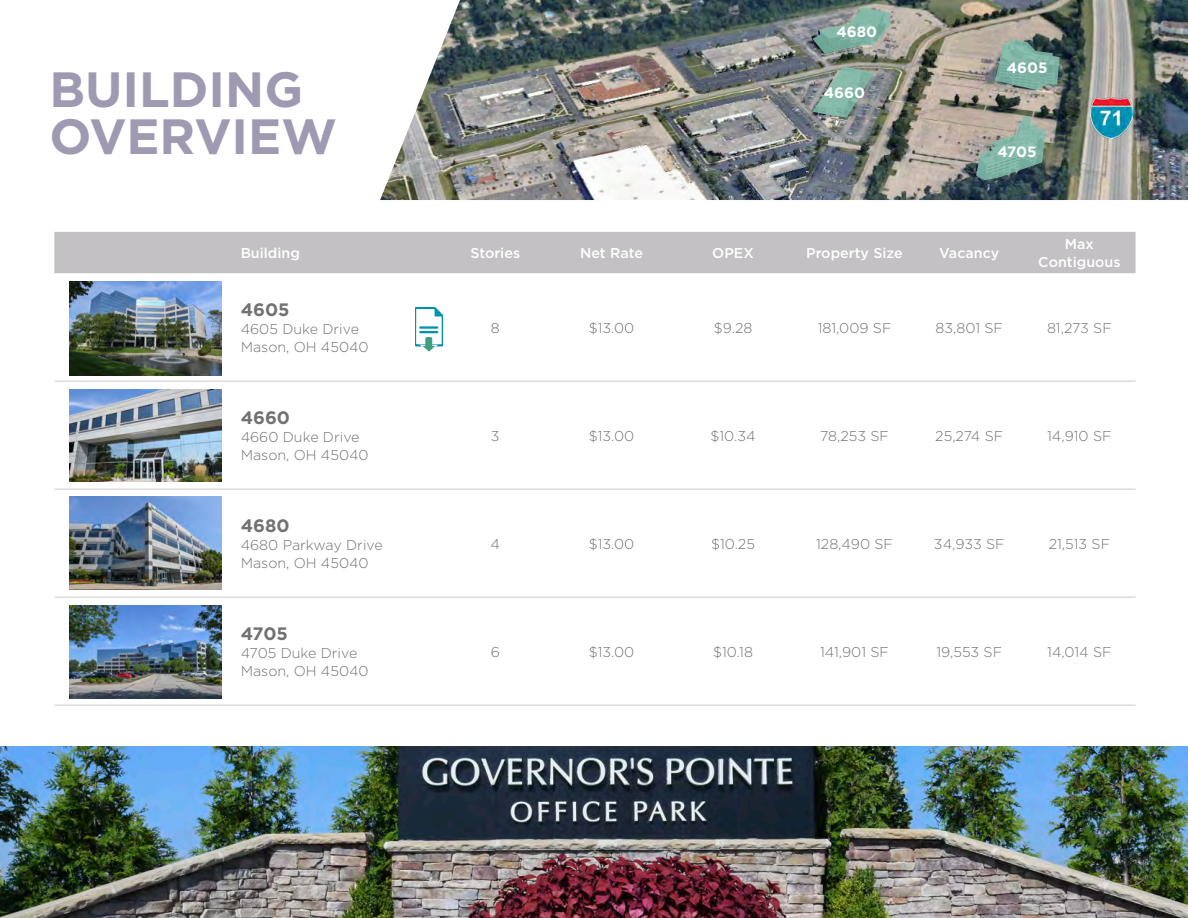
<style>
.page{position:relative;width:1188px;height:918px;background:#fff}
.page>*{position:absolute;margin:0;border:0;box-sizing:border-box;transform-origin:0 0}
.t1{font:700 49.5px "Gotham";color:#9f99b1}
.body_text{font:700 18px "Gotham";color:#717271}
.t2{font:700 15px "Gotham";color:#fff}
.body_text-2{font:300 14.25px/18px "Gotham";color:#717271}
.body_text-3{font:500 14.25px/18px "Gotham";color:#fff;text-align:center}
</style>
<div class="page">
<div style="left:54px;top:232px;width:1082px;height:41px;background:#c3c1c3"></div>
<hr style="left:54px;top:380px;width:181px;height:2px;background:#dddbdc">
<hr style="left:235px;top:380px;width:205px;height:2px;background:#dddbdc">
<hr style="left:440px;top:380px;width:111px;height:2px;background:#dddbdc">
<hr style="left:551px;top:380px;width:121px;height:2px;background:#dddbdc">
<hr style="left:672px;top:380px;width:122px;height:2px;background:#dddbdc">
<hr style="left:794px;top:380px;width:121px;height:2px;background:#dddbdc">
<hr style="left:915px;top:380px;width:108px;height:2px;background:#dddbdc">
<hr style="left:1023px;top:380px;width:113px;height:2px;background:#dddbdc">
<hr style="left:54px;top:488px;width:181px;height:2px;background:#dddbdc">
<hr style="left:235px;top:488px;width:205px;height:2px;background:#dddbdc">
<hr style="left:440px;top:488px;width:111px;height:2px;background:#dddbdc">
<hr style="left:551px;top:488px;width:121px;height:2px;background:#dddbdc">
<hr style="left:672px;top:488px;width:122px;height:2px;background:#dddbdc">
<hr style="left:794px;top:488px;width:121px;height:2px;background:#dddbdc">
<hr style="left:915px;top:488px;width:108px;height:2px;background:#dddbdc">
<hr style="left:1023px;top:488px;width:113px;height:2px;background:#dddbdc">
<hr style="left:54px;top:596px;width:181px;height:2px;background:#dddbdc">
<hr style="left:235px;top:596px;width:205px;height:2px;background:#dddbdc">
<hr style="left:440px;top:596px;width:111px;height:2px;background:#dddbdc">
<hr style="left:551px;top:596px;width:121px;height:2px;background:#dddbdc">
<hr style="left:672px;top:596px;width:122px;height:2px;background:#dddbdc">
<hr style="left:794px;top:596px;width:121px;height:2px;background:#dddbdc">
<hr style="left:915px;top:596px;width:108px;height:2px;background:#dddbdc">
<hr style="left:1023px;top:596px;width:113px;height:2px;background:#dddbdc">
<hr style="left:54px;top:704px;width:181px;height:2px;background:#dddbdc">
<hr style="left:235px;top:704px;width:205px;height:2px;background:#dddbdc">
<hr style="left:440px;top:704px;width:111px;height:2px;background:#dddbdc">
<hr style="left:551px;top:704px;width:121px;height:2px;background:#dddbdc">
<hr style="left:672px;top:704px;width:122px;height:2px;background:#dddbdc">
<hr style="left:794px;top:704px;width:121px;height:2px;background:#dddbdc">
<hr style="left:915px;top:704px;width:108px;height:2px;background:#dddbdc">
<hr style="left:1023px;top:704px;width:113px;height:2px;background:#dddbdc">
<img style="left:70px;top:282px;width:151px;height:93px">
<img style="left:70px;top:606px;width:151px;height:93px">
<img style="left:70px;top:496px;width:151px;height:93px">
<img style="left:70px;top:389px;width:151px;height:93px">
<img style="left:380px;top:0;width:808px;height:200px">
<img style="left:1090px;top:98px;width:42px;height:41px">
<svg style="left:812px;top:7px;width:78px;height:46px;background:#85a299"></svg>
<svg style="left:995px;top:39px;width:65px;height:51px;background:#759c91"></svg>
<svg style="left:812px;top:66px;width:62px;height:52px;background:#85a299"></svg>
<svg style="left:976px;top:117px;width:70px;height:63px;background:#85a196"></svg>
<img style="left:0;top:746px;width:1188px;height:172px">
<svg style="left:415px;top:308px;width:28px;height:44px"></svg>
<div style="left:425px;top:337px;width:7px;height:10px;background:#409d82;border-radius:2px"></div>
<p class="t1" style="left:50px;top:57px;width:255px">BUILDING</p>
<p class="t1" style="left:50px;top:103px;width:289px">OVERVIEW</p>
<p class="t2" style="left:837px;top:22px;width:42px">4680</p>
<p class="t2" style="left:824px;top:83px;width:43px">4660</p>
<p class="t2" style="left:1007px;top:58px;width:42px">4605</p>
<p class="t2" style="left:997px;top:141px;width:41px">4705</p>
<p class="body_text-3" style="left:241px;top:244px;width:61px">Building</p>
<p class="body_text-3" style="left:470px;top:244px;width:51px">Stories</p>
<p class="body_text-3" style="left:580px;top:244px;width:64px">Net Rate</p>
<p class="body_text-3" style="left:712px;top:244px;width:43px">OPEX</p>
<p class="body_text-3" style="left:806px;top:244px;width:98px">Property Size</p>
<p class="body_text-3" style="left:939px;top:244px;width:61px">Vacancy</p>
<p class="body_text-3" style="left:1038px;top:235px;width:84px">Max<br>Contiguous</p>
<p class="body_text" style="left:241px;top:298px;width:50px">4605</p>
<p class="body_text-2" style="left:241px;top:320px;width:130px">4605 Duke Drive<br>Mason, OH 45040</p>
<p class="body_text-2" style="left:491px;top:319px;width:10px">8</p>
<p class="body_text-2" style="left:589px;top:319px;width:47px">$13.00</p>
<p class="body_text-2" style="left:714px;top:319px;width:40px">$9.28</p>
<p class="body_text-2" style="left:818px;top:319px;width:75px">181,009 SF</p>
<p class="body_text-2" style="left:936px;top:319px;width:69px">83,801 SF</p>
<p class="body_text-2" style="left:1047px;top:319px;width:66px">81,273 SF</p>
<p class="body_text" style="left:241px;top:406px;width:51px">4660</p>
<p class="body_text-2" style="left:241px;top:428px;width:130px">4660 Duke Drive<br>Mason, OH 45040</p>
<p class="body_text-2" style="left:491px;top:427px;width:10px">3</p>
<p class="body_text-2" style="left:589px;top:427px;width:47px">$13.00</p>
<p class="body_text-2" style="left:711px;top:427px;width:47px">$10.34</p>
<p class="body_text-2" style="left:820px;top:427px;width:70px">78,253 SF</p>
<p class="body_text-2" style="left:935px;top:427px;width:69px">25,274 SF</p>
<p class="body_text-2" style="left:1047px;top:427px;width:66px">14,910 SF</p>
<p class="body_text" style="left:241px;top:514px;width:50px">4680</p>
<p class="body_text-2" style="left:241px;top:536px;width:144px">4680 Parkway Drive<br>Mason, OH 45040</p>
<p class="body_text-2" style="left:491px;top:535px;width:11px">4</p>
<p class="body_text-2" style="left:589px;top:535px;width:47px">$13.00</p>
<p class="body_text-2" style="left:711px;top:535px;width:45px">$10.25</p>
<p class="body_text-2" style="left:816px;top:535px;width:78px">128,490 SF</p>
<p class="body_text-2" style="left:934px;top:535px;width:72px">34,933 SF</p>
<p class="body_text-2" style="left:1049px;top:535px;width:63px">21,513 SF</p>
<p class="body_text" style="left:241px;top:622px;width:49px">4705</p>
<p class="body_text-2" style="left:241px;top:644px;width:130px">4705 Duke Drive<br>Mason, OH 45040</p>
<p class="body_text-2" style="left:491px;top:643px;width:11px">6</p>
<p class="body_text-2" style="left:589px;top:643px;width:47px">$13.00</p>
<p class="body_text-2" style="left:713px;top:643px;width:41px">$10.18</p>
<p class="body_text-2" style="left:820px;top:643px;width:70px">141,901 SF</p>
<p class="body_text-2" style="left:936px;top:643px;width:67px">19,553 SF</p>
<p class="body_text-2" style="left:1047px;top:643px;width:66px">14,014 SF</p>
</div>
